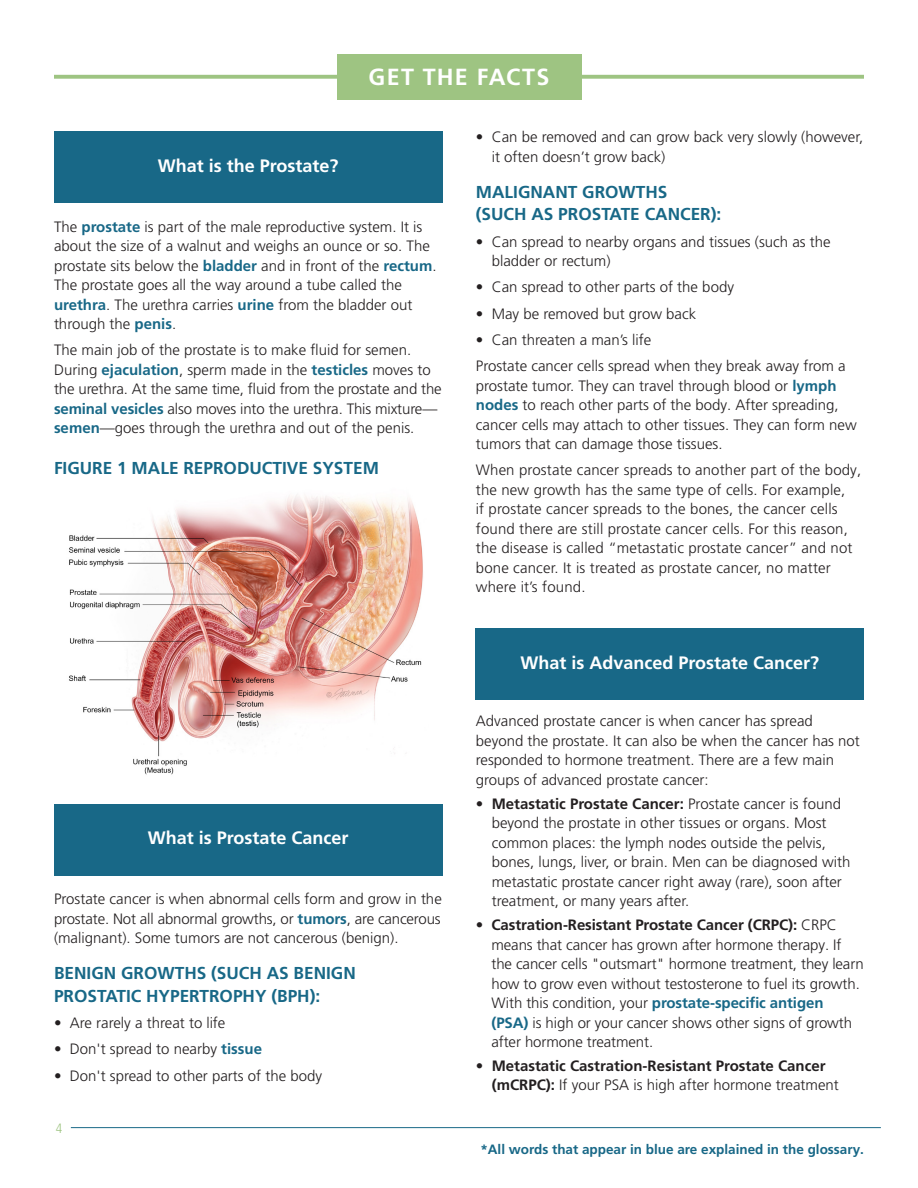
<style>
.page{position:relative;width:918px;height:1188px;background:#fff}
.page>*{position:absolute;margin:0;border:0;box-sizing:border-box;transform-origin:0 0}
.Header2{font:700 23.4px "Frutiger LT Pro";letter-spacing:.05em;color:#fff}
.Header3{font:700 18px "Frutiger LT Pro";color:#fff}
.Subhead1{font:700 17.25px/22.5px "Frutiger LT Pro";color:#186887}
.Body1{font:300 15px/19.5px "Frutiger LT Pro";color:#231f20}
.Tabs{font:300 15px/19.5px "Frutiger LT Pro";color:#231f20}
.Tabs-2{font:700 15px/19.5px "Frutiger LT Pro";color:#231f20}
.Body1-2{font:700 13.5px "Frutiger LT Pro";color:#186887}
.t1{font:300 condensed 13.5px "Frutiger LT Pro";color:#9ec482}
.s1{font-weight:700;color:#186887}
.s2{font-weight:700}
.s3{font-weight:300}
</style>
<div class="page">
<hr style="left:71px;top:1127px;width:810px;height:1px;background:#186887">
<div style="left:54px;top:131px;width:388px;height:72px;background:#186887"></div>
<div style="left:54px;top:804px;width:388px;height:72px;background:#186887"></div>
<div style="left:476px;top:628px;width:388px;height:72px;background:#186887"></div>
<svg style="left:54px;top:75px;width:810px;height:4px;background:#a5c88b"></svg>
<div style="left:337px;top:54px;width:244px;height:45px;background:#9ec482"></div>
<img style="left:69px;top:495px;width:354px;height:280px">
<p class="Header2" style="left:369px;top:64px;width:182px">GET THE FACTS</p>
<p class="Header3" style="left:158px;top:155px;width:182px">What is the Prostate?</p>
<p class="Body1" style="left:54px;top:217px;width:381px">The <span class="s1">prostate</span> is part of the male reproductive system. It is about the size of a walnut and weighs an ounce or so. The prostate sits below the <span class="s1">bladder</span> and in front of the <span class="s1">rectum</span>.<br>The prostate goes all the way around a tube called the <span class="s1">urethra</span>. The urethra carries <span class="s1">urine</span> from the bladder out through the <span class="s1">penis</span>.</p>
<p class="Body1" style="left:54px;top:341px;width:389px">The main job of the prostate is to make fluid for semen.<br>During <span class="s1">ejaculation</span>, sperm made in the <span class="s1">testicles</span> moves to the urethra. At the same time, fluid from the prostate and the <span class="s1">seminal vesicles</span> also moves into the urethra. This mixture— <span class="s1">semen</span>—goes through the urethra and out of the penis.</p>
<p class="Subhead1" style="left:54px;top:456px;width:326px">FIGURE 1 MALE REPRODUCTIVE SYSTEM</p>
<p class="Header3" style="left:148px;top:828px;width:202px">What is Prostate Cancer</p>
<p class="Body1" style="left:54px;top:890px;width:389px;text-align:justify">Prostate cancer is when abnormal cells form and grow in the prostate. Not all abnormal growths, or <span class="s1">tumors</span>, are cancerous (malignant). Some tumors are not cancerous (benign).</p>
<p class="Subhead1" style="left:54px;top:962px;width:303px">BENIGN GROWTHS (SUCH AS BENIGN<br>PROSTATIC HYPERTROPHY (BPH):</p>
<p class="Body1" style="left:54px;top:1013px;width:173px">• Are rarely a threat to life</p>
<p class="Body1" style="left:54px;top:1040px;width:210px">• Don't spread to nearby <span class="s1">tissue</span></p>
<p class="Body1" style="left:54px;top:1066px;width:270px">• Don't spread to other parts of the body</p>
<p class="t1" style="left:56px;top:1120px;width:8px">4</p>
<p class="Body1" style="left:492px;top:128px;width:373px;text-indent:-16px">• Can be removed and can grow back very slowly (however, it often doesn’t grow back)</p>
<p class="Subhead1" style="left:476px;top:181px;width:247px">MALIGNANT GROWTHS (SUCH AS PROSTATE CANCER):</p>
<p class="Body1" style="left:492px;top:232px;width:340px;text-indent:-16px">• Can spread to nearby organs and tissues (such as the bladder or rectum)</p>
<p class="Body1" style="left:476px;top:278px;width:260px">• Can spread to other parts of the body</p>
<p class="Body1" style="left:476px;top:304px;width:222px">• May be removed but grow back</p>
<p class="Body1" style="left:476px;top:330px;width:177px">• Can threaten a man’s life</p>
<p class="Body1" style="left:476px;top:356px;width:382px">Prostate cancer cells spread when they break away from a prostate tumor. They can travel through blood or <span class="s1">lymph nodes</span> to reach other parts of the body. After spreading, cancer cells may attach to other tissues. They can form new tumors that can damage those tissues.</p>
<p class="Body1" style="left:476px;top:461px;width:387px">When prostate cancer spreads to another part of the body, the new growth has the same type of cells. For example,<br>if prostate cancer spreads to the bones, the cancer cells found there are still prostate cancer cells. For this reason, the disease is called “metastatic prostate cancer” and not bone cancer. It is treated as prostate cancer, no matter where it’s found.</p>
<p class="Header3" style="left:521px;top:652px;width:300px">What is Advanced Prostate Cancer?</p>
<p class="Tabs" style="left:476px;top:712px;width:385px">Advanced prostate cancer is when cancer has spread beyond the prostate. It can also be when the cancer has not responded to hormone treatment. There are a few main groups of advanced prostate cancer:</p>
<p class="Tabs" style="left:492px;top:794px;width:360px;text-indent:-16px">• <span class="s2">Metastatic Prostate Cancer:</span> Prostate cancer is found beyond the prostate in other tissues or organs. Most common places: the lymph nodes outside the pelvis, bones, lungs, liver, or brain. Men can be diagnosed with metastatic prostate cancer right away (rare), soon after treatment, or many years after.</p>
<p class="Tabs" style="left:491px;top:915px;width:374px;text-indent:-16px">• <span class="s2">Castration-Resistant Prostate Cancer (CRPC):</span> CRPC means that cancer has grown after hormone therapy. If the cancer cells "outsmart" hormone treatment, they learn how to grow even without testosterone to fuel its growth.<br>With this condition, your <span class="s1">prostate-specific antigen (PSA)</span> is high or your cancer shows other signs of growth after hormone treatment.</p>
<p class="Tabs-2" style="left:492px;top:1056px;width:349px;text-indent:-16px"><span class="s3">•</span> Metastatic Castration-Resistant Prostate Cancer (mCRPC): <span class="s3">If your PSA is high after hormone treatment</span></p>
<p class="Body1-2" style="left:480px;top:1141px;width:383px">*All words that appear in blue are explained in the glossary.</p>
</div>
